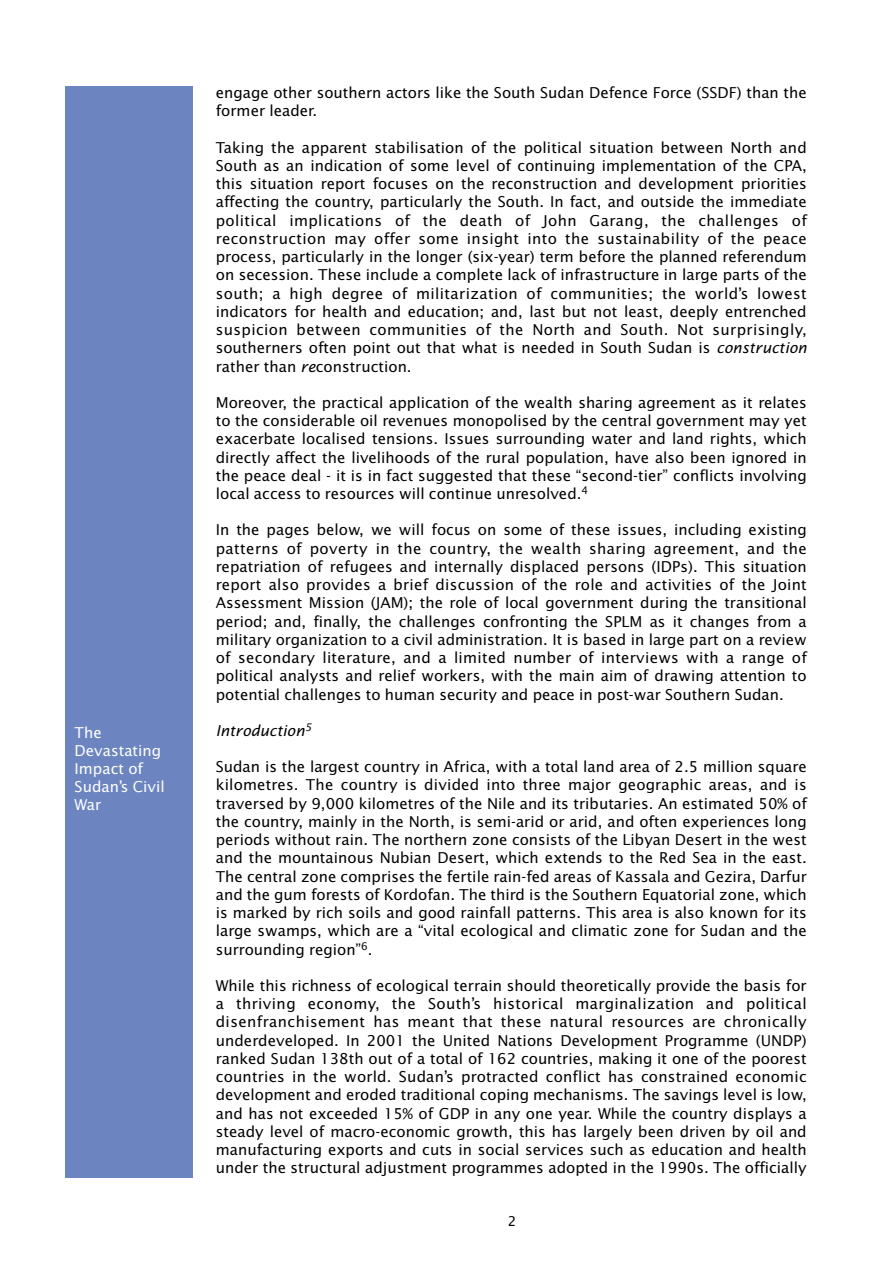
<style>
.page{position:relative;width:893px;height:1263px;background:#fff}
.page>*{position:absolute;margin:0;border:0;box-sizing:border-box;transform-origin:0 0}
.t1{font:15px/18.3px "Lucida Sans";color:#000;text-align:justify}
.t2{font:15px/18px "Lucida Sans";color:#fff}
.t3{font:italic 15px "Lucida Sans";color:#000}
.t4{font:13.5px "Lucida Sans";color:#000}
.s1{font-style:italic}
</style>
<div class="page">
<div style="left:66px;top:86px;width:127px;height:1092px;background:#6c85c1"></div>
<p class="t2" style="left:75px;top:724px;width:91px">The<br>Devastating<br>Impact of<br>Sudan’s Civil<br>War</p>
<p class="t1" style="left:216px;top:85px;width:592px">engage other southern actors like the South Sudan Defence Force (SSDF) than the former leader.</p>
<p class="t1" style="left:216px;top:139px;width:592px">Taking the apparent stabilisation of the political situation between North and South as an indication of some level of continuing implementation of the CPA, this situation report focuses on the reconstruction and development priorities affecting the country, particularly the South. In fact, and outside the immediate political implications of the death of John Garang, the challenges of reconstruction may offer some insight into the sustainability of the peace process, particularly in the longer (six-year) term before the planned referendum on secession. These include a complete lack of infrastructure in large parts of the south; a high degree of militarization of communities; the world’s lowest indicators for health and education; and, last but not least, deeply entrenched suspicion between communities of the North and South. Not surprisingly, southerners often point out that what is needed in South Sudan is <span class="s1">construction </span>rather than <span class="s1">re</span>construction.</p>
<p class="t1" style="left:216px;top:394px;width:592px">Moreover, the practical application of the wealth sharing agreement as it relates to the considerable oil revenues monopolised by the central government may yet exacerbate localised tensions. Issues surrounding water and land rights, which directly affect the livelihoods of the rural population, have also been ignored in the peace deal - it is in fact suggested that these “second-tier” conflicts involving local access to resources will continue unresolved.<sup>4</sup></p>
<p class="t1" style="left:216px;top:522px;width:592px">In the pages below, we will focus on some of these issues, including existing patterns of poverty in the country, the wealth sharing agreement, and the repatriation of refugees and internally displaced persons (IDPs). This situation report also provides a brief discussion of the role and activities of the Joint Assessment Mission (JAM); the role of local government during the transitional period; and, finally, the challenges confronting the SPLM as it changes from a military organization to a civil administration. It is based in large part on a review of secondary literature, and a limited number of interviews with a range of political analysts and relief workers, with the main aim of drawing attention to potential challenges to human security and peace in post-war Southern Sudan.</p>
<p class="t3" style="left:216px;top:724px;width:97px">Introduction<sup>5</sup></p>
<p class="t1" style="left:216px;top:759px;width:592px">Sudan is the largest country in Africa, with a total land area of 2.5 million square kilometres. The country is divided into three major geographic areas, and is traversed by 9,000 kilometres of the Nile and its tributaries. An estimated 50% of the country, mainly in the North, is semi-arid or arid, and often experiences long periods without rain. The northern zone consists of the Libyan Desert in the west and the mountainous Nubian Desert, which extends to the Red Sea in the east.<br>The central zone comprises the fertile rain-fed areas of Kassala and Gezira, Darfur and the gum forests of Kordofan. The third is the Southern Equatorial zone, which is marked by rich soils and good rainfall patterns. This area is also known for its large swamps, which are a “vital ecological and climatic zone for Sudan and the surrounding region”<sup>6</sup>.</p>
<p class="t1" style="left:216px;top:977px;width:592px">While this richness of ecological terrain should theoretically provide the basis for a thriving economy, the South’s historical marginalization and political disenfranchisement has meant that these natural resources are chronically underdeveloped. In 2001 the United Nations Development Programme (UNDP) ranked Sudan 138th out of a total of 162 countries, making it one of the poorest countries in the world. Sudan’s protracted conflict has constrained economic development and eroded traditional coping mechanisms. The savings level is low, and has not exceeded 15% of GDP in any one year. While the country displays a steady level of macro-economic growth, this has largely been driven by oil and manufacturing exports and cuts in social services such as education and health under the structural adjustment programmes adopted in the 1990s. The officially</p>
<p class="t4" style="left:508px;top:1216px;width:10px">2</p>
</div>
